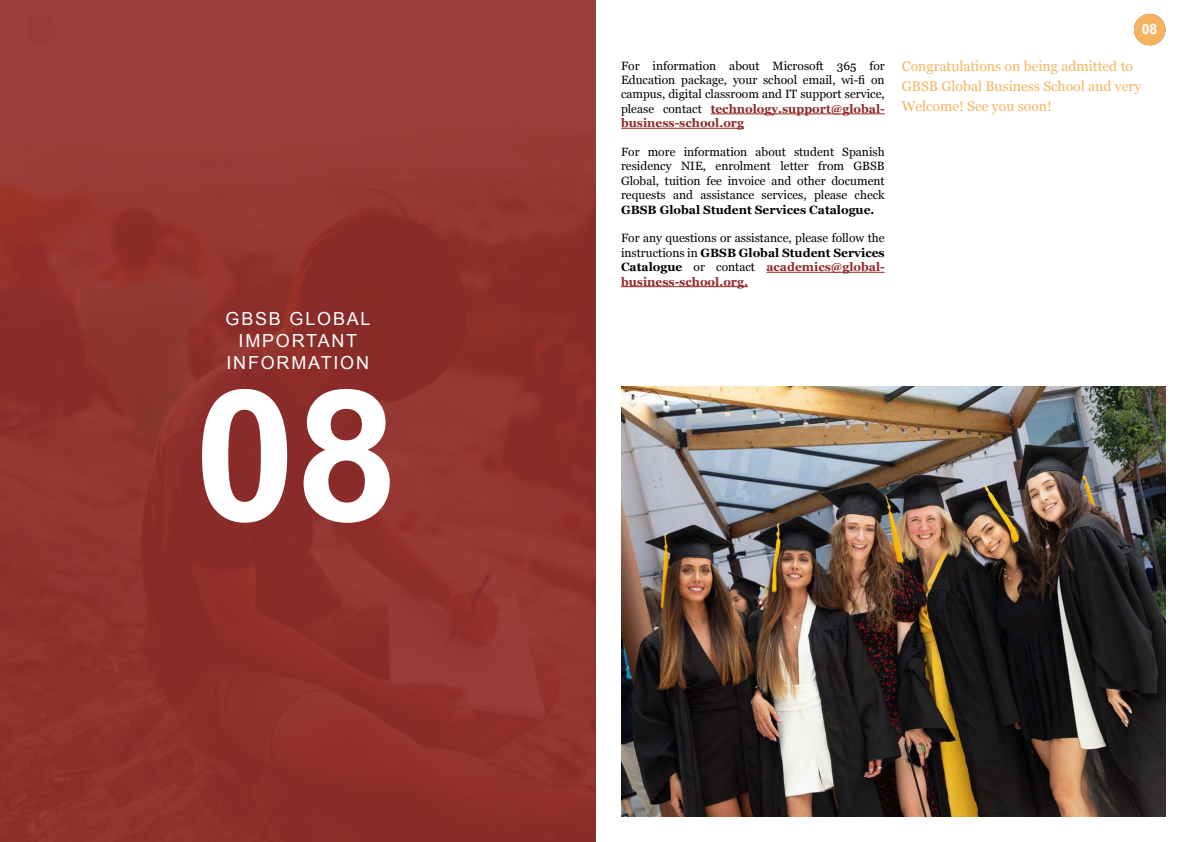
<style>
.page{position:relative;width:1191px;height:842px;background:#fff}
.page>*{position:absolute;margin:0;border:0;box-sizing:border-box;transform-origin:0 0}
.t1{font:700 183px "Arial";color:#fff}
.t2{font:18px/21.6px "Arial";letter-spacing:.1em;color:#fff;text-align:center}
.t3{font:700 14.1px "Arial";color:#fff}
.t4{font:14px/20px "Georgia";color:#f6b460}
.t5{font:12px/14.4px "Georgia";color:#000;text-align:justify}
.t6{font:700 12px "Georgia";color:#000}
.s1{font-weight:700;color:#902926}
.s2{font-weight:700}
</style>
<div class="page">
<div style="left:0;top:0;width:595px;height:842px;background:#92332f"></div>
<hr style="left:710px;top:113px;width:174px;height:1px;background:#902926">
<hr style="left:621px;top:128px;width:123px;height:1px;background:#902926">
<hr style="left:766px;top:272px;width:118px;height:1px;background:#902926">
<hr style="left:621px;top:286px;width:127px;height:1px;background:#902926">
<img style="left:621px;top:386px;width:544px;height:430px">
<div style="left:1134px;top:14px;width:31px;height:31px;background:#f6b460;border-radius:50%"></div>
<h2 class="t2" style="left:225px;top:308px;width:147px">GBSB GLOBAL<br>IMPORTANT<br>INFORMATION</h2>
<h1 class="t1" style="left:194px;top:336px;width:205px">08</h1>
<p class="t5" style="left:621px;top:58px;width:265px">For information about Microsoft 365 for Education package, your school email, wi-fi on campus, digital classroom and IT support service, please contact <span class="s1">technology.support@global&shy;business-school.org</span></p>
<p class="t5" style="left:621px;top:144px;width:265px">For more information about student Spanish residency NIE, enrolment letter from GBSB Global, tuition fee invoice and other document requests and assistance services, please check</p>
<p class="t6" style="left:621px;top:200px;width:255px">GBSB Global Student Services Catalogue.</p>
<p class="t5" style="left:621px;top:231px;width:265px">For any questions or assistance, please follow the instructions in <span class="s2">GBSB Global Student Services Catalogue</span> or contact <span class="s1">academics@global&shy;business-school.org.</span></p>
<p class="t3" style="left:1141px;top:20px;width:17px">08</p>
<p class="t4" style="left:901px;top:56px;width:241px">Congratulations on being admitted to<br>GBSB Global Business School and very<br>Welcome! See you soon!</p>
</div>
